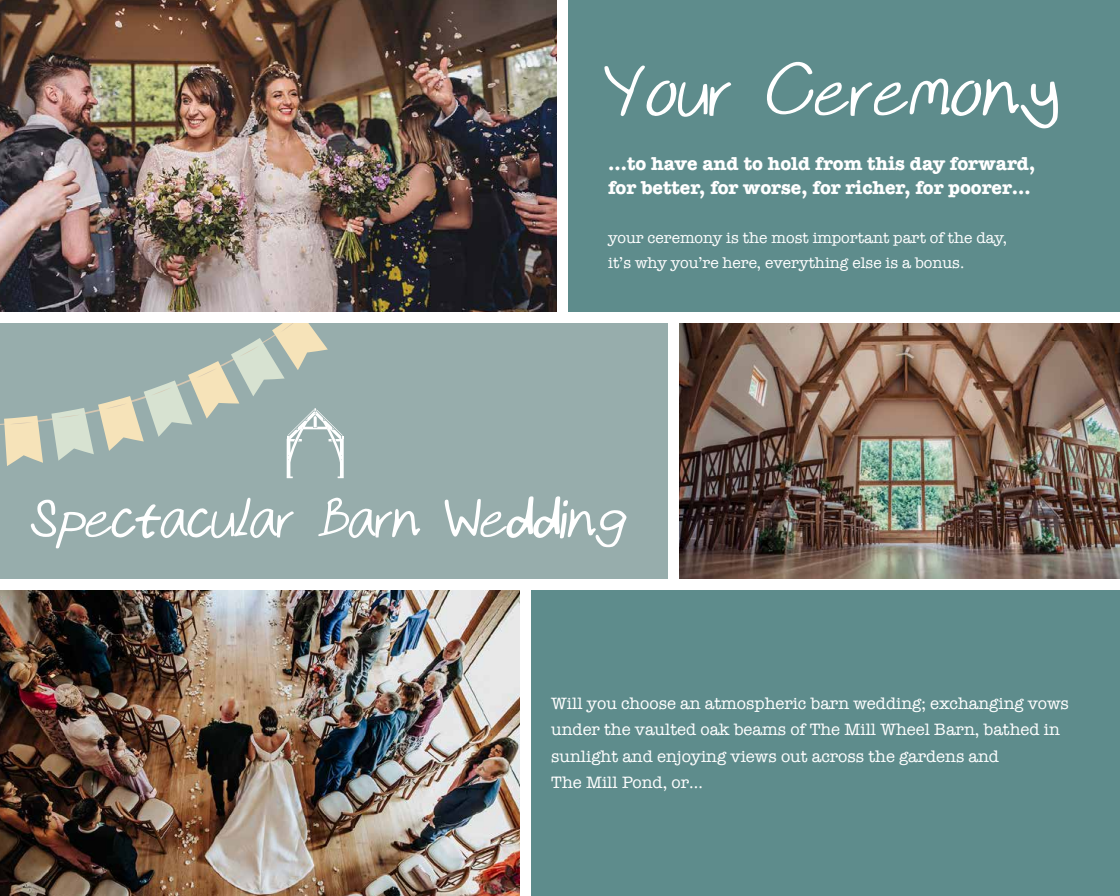
<style>
.page{position:relative;width:1120px;height:896px;background:#5e8c8c}
.page>*{position:absolute;margin:0;border:0;box-sizing:border-box;transform-origin:0 0}
.t1{font:700 81.2px "kristenshand";color:#fff}
.t2{font:700 62.91px "kristenshand";letter-spacing:-.025em;color:#fff}
.t3{font:700 19.25px/24.5px "American Typewriter";color:#fff}
.t4{font:16.97px/26.3px "American Typewriter";color:#fff}
.t5{font:15.75px/24.5px "American Typewriter";color:#fff}
</style>
<div class="page">
<img style="left:0;top:590px;width:520px;height:306px">
<img style="left:0;top:0;width:557px;height:312px">
<img style="left:679px;top:323px;width:441px;height:256px">
<div style="left:0;top:321px;width:673px;height:263px;background:#97adac"></div>
<svg style="left:0;top:300px;width:324px;height:125px"></svg>
<svg style="left:4px;top:416px;width:39px;height:50px"></svg>
<div style="left:668px;top:319px;width:11px;height:264px;background:#fff"></div>
<div style="left:520px;top:585px;width:11px;height:311px;background:#fff"></div>
<svg style="left:51px;top:311px;width:293px;height:167px"></svg>
<div style="left:0;top:312px;width:1120px;height:11px;background:#fff"></div>
<div style="left:557px;top:0;width:11px;height:322px;background:#fff"></div>
<div style="left:0;top:579px;width:1120px;height:11px;background:#fff"></div>
<h1 class="t1" style="left:604px;top:62px;width:457px">Your Ceremony</h1>
<p class="t3" style="left:608px;top:150px;width:429px">…to have and to hold from this day forward, for better, for worse, for richer, for poorer…</p>
<p class="t5" style="left:608px;top:225px;width:400px">your ceremony is the most important part of the day, it’s why you’re here, everything else is a bonus.</p>
<h2 class="t2" style="left:30px;top:496px;width:598px">Spectacular Barn Wedding</h2>
<p class="t4" style="left:551px;top:689px;width:519px">Will you choose an atmospheric barn wedding; exchanging vows under the vaulted oak beams of The Mill Wheel Barn, bathed in sunlight and enjoying views out across the gardens and<br>The Mill Pond, or…</p>
</div>
